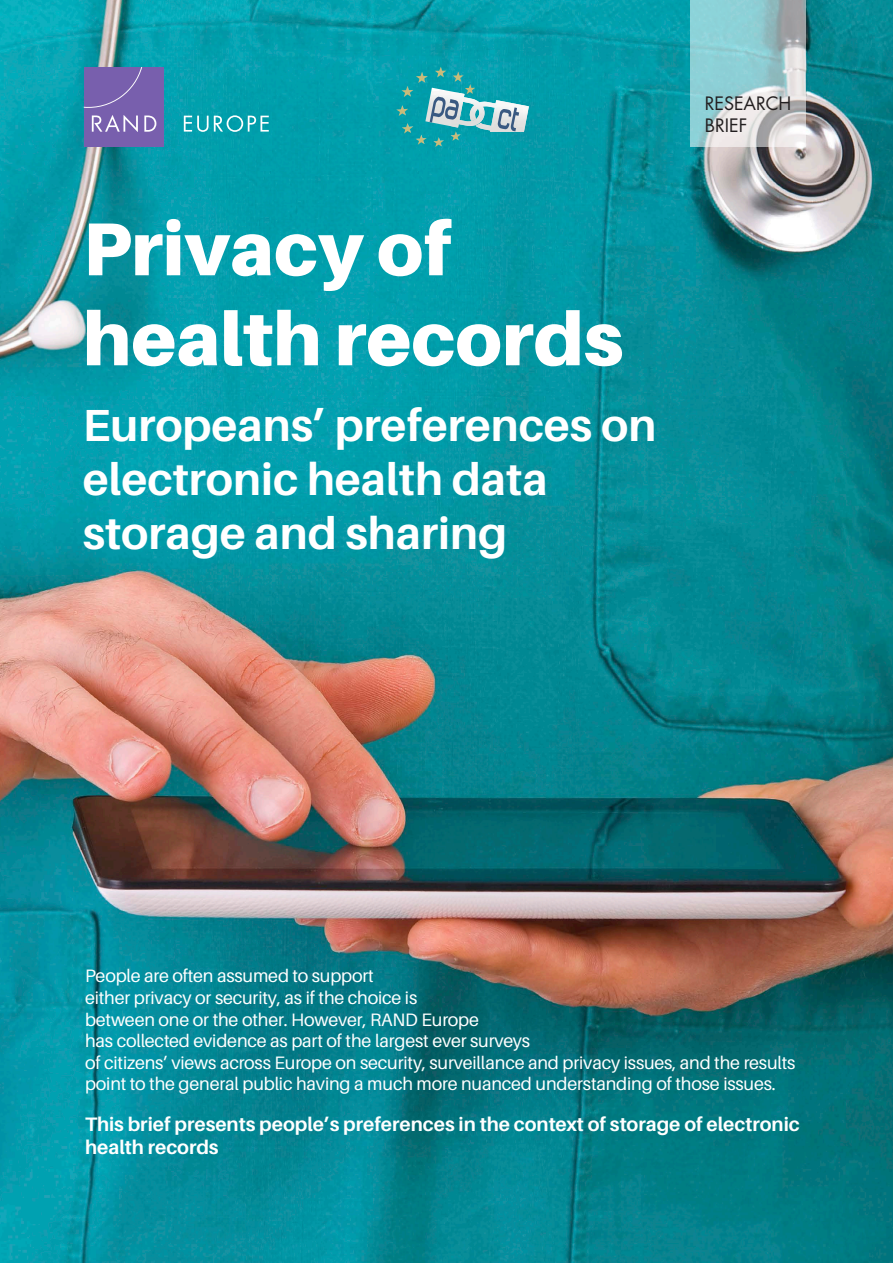
<style>
.page{position:relative;width:893px;height:1263px;background:#fff}
.page>*{position:absolute;margin:0;border:0;box-sizing:border-box;transform-origin:0 0}
.t1{font:900 75px/90px "Aileron";color:#fff}
.t2{font:700 45px/54px "Aileron";color:#fff}
.t3{font:700 19.5px/23.4px "Aileron";color:#fff}
.t4{font:18px/21.6px "Aileron";letter-spacing:-.01em;color:#fff}
.t5{font:18px/21.6px "Futura Std";letter-spacing:-.005em;color:#231f20}
</style>
<div class="page">
<img style="left:0;top:0;width:893px;height:1263px">
<svg style="left:184px;top:115px;width:85px;height:17px"></svg>
<div style="left:84px;top:67px;width:79px;height:80px;background:#785fad"></div>
<svg style="left:144px;top:116px;width:12px;height:16px"></svg>
<svg style="left:92px;top:115px;width:46px;height:17px"></svg>
<svg style="left:84px;top:67px;width:58px;height:41px"></svg>
<svg style="left:690px;top:0;width:116px;height:147px;background:#aaced2"></svg>
<img style="left:396px;top:67px;width:79px;height:80px">
<img style="left:425px;top:88px;width:104px;height:44px">
<img style="left:451px;top:93px;width:78px;height:39px">
<img style="left:430px;top:97px;width:29px;height:26px">
<img style="left:498px;top:107px;width:21px;height:24px">
<h1 class="t1" style="left:83px;top:204px;width:542px">Privacy of health records</h1>
<h2 class="t2" style="left:83px;top:398px;width:575px">Europeans’ preferences on electronic health data storage and sharing</h2>
<p class="t5" style="left:705px;top:93px;width:88px">RESEARCH<br>BRIEF</p>
<p class="t4" style="left:85px;top:965px;width:712px">People are often assumed to support<br>either privacy or security, as if the choice is<br>between one or the other. However, RAND Europe<br>has collected evidence as part of the largest ever surveys<br>of citizens’ views across Europe on security, surveillance and privacy issues, and the results point to the general public having a much more nuanced understanding of those issues.</p>
<p class="t3" style="left:85px;top:1112px;width:716px">This brief presents people’s preferences in the context of storage of electronic health records</p>
</div>
